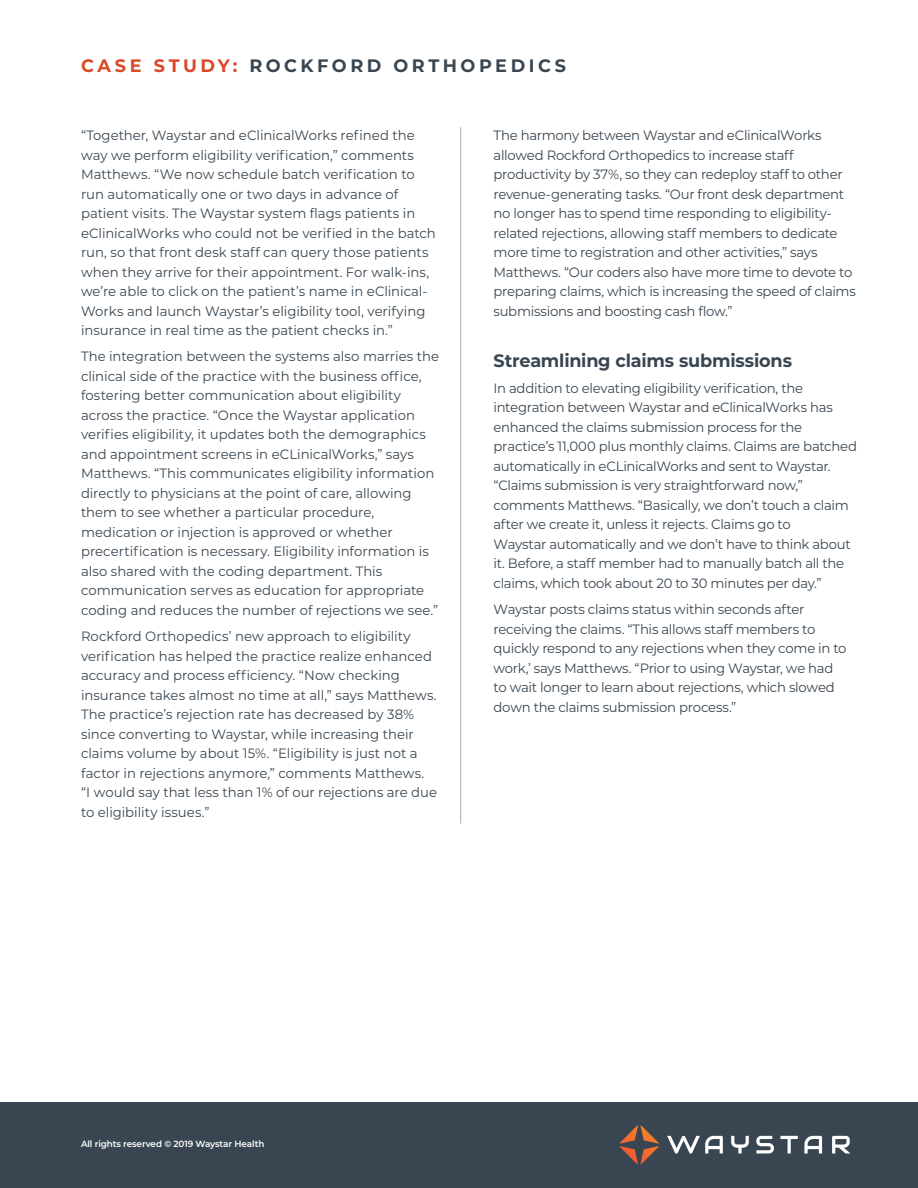
<style>
.page{position:relative;width:918px;height:1188px;background:#fff}
.page>*{position:absolute;margin:0;border:0;box-sizing:border-box;transform-origin:0 0}
.Mont__Body{font:700 18px "Montserrat";letter-spacing:-.015em;color:#394651}
.Bullet_Header{font:700 18px "Montserrat";letter-spacing:.2em;color:#394651}
.Mont__Body-2{font:13.5px/19.5px "Montserrat";letter-spacing:-.01em;color:#394651}
.t1{font:600 9px "Montserrat";letter-spacing:-.01em;color:#fff}
.s1{color:#db4827}
</style>
<div class="page">
<div style="left:0;top:1103px;width:918px;height:85px;background:#394651"></div>
<svg style="left:667px;top:1136px;width:56px;height:18px"></svg>
<svg style="left:731px;top:1136px;width:18px;height:17px"></svg>
<svg style="left:780px;top:1136px;width:18px;height:17px"></svg>
<svg style="left:804px;top:1136px;width:18px;height:17px"></svg>
<svg style="left:832px;top:1136px;width:18px;height:17px"></svg>
<svg style="left:756px;top:1136px;width:18px;height:17px"></svg>
<svg style="left:620px;top:1125px;width:39px;height:39px"></svg>
<hr style="left:460px;top:127px;width:1px;height:697px;background:#4b5966">
<p class="Bullet_Header" style="left:81px;top:53px;width:486px"><span class="s1">CASE STUDY:</span> ROCKFORD ORTHOPEDICS</p>
<p class="Mont__Body-2" style="left:81px;top:125px;width:356px">“Together, Waystar and eClinicalWorks refined the way we perform eligibility verification,” comments Matthews. “We now schedule batch verification to run automatically one or two days in advance of patient visits. The Waystar system flags patients in eClinicalWorks who could not be verified in the batch run, so that front desk staff can query those patients when they arrive for their appointment. For walk-ins, we’re able to click on the patient’s name in eClinical-Works and launch Waystar’s eligibility tool, verifying insurance in real time as the patient checks in.”</p>
<p class="Mont__Body-2" style="left:81px;top:346px;width:360px">The integration between the systems also marries the clinical side of the practice with the business office, fostering better communication about eligibility across the practice. “Once the Waystar application verifies eligibility, it updates both the demographics and appointment screens in eCLinicalWorks,” says Matthews. “This communicates eligibility information directly to physicians at the point of care, allowing them to see whether a particular procedure, medication or injection is approved or whether precertification is necessary. Eligibility information is also shared with the coding department. This communication serves as education for appropriate coding and reduces the number of rejections we see.”</p>
<p class="Mont__Body-2" style="left:81px;top:626px;width:358px">Rockford Orthopedics’ new approach to eligibility verification has helped the practice realize enhanced accuracy and process efficiency. “Now checking insurance takes almost no time at all,” says Matthews.<br>The practice’s rejection rate has decreased by 38% since converting to Waystar, while increasing their claims volume by about 15%. “Eligibility is just not a factor in rejections anymore,” comments Matthews. “I would say that less than 1% of our rejections are due to eligibility issues.”</p>
<p class="Mont__Body-2" style="left:494px;top:125px;width:364px">The harmony between Waystar and eClinicalWorks allowed Rockford Orthopedics to increase staff productivity by 37%, so they can redeploy staff to other revenue-generating tasks. “Our front desk department no longer has to spend time responding to eligibility&shy;related rejections, allowing staff members to dedicate more time to registration and other activities,” says Matthews. “Our coders also have more time to devote to preparing claims, which is increasing the speed of claims submissions and boosting cash flow.”</p>
<p class="Mont__Body" style="left:494px;top:347px;width:300px">Streamlining claims submissions</p>
<p class="Mont__Body-2" style="left:494px;top:378px;width:365px">In addition to elevating eligibility verification, the integration between Waystar and eClinicalWorks has enhanced the claims submission process for the practice’s 11,000 plus monthly claims. Claims are batched automatically in eCLinicalWorks and sent to Waystar. “Claims submission is very straightforward now,” comments Matthews. “Basically, we don’t touch a claim after we create it, unless it rejects. Claims go to<br>Waystar automatically and we don’t have to think about it. Before, a staff member had to manually batch all the claims, which took about 20 to 30 minutes per day.”</p>
<p class="Mont__Body-2" style="left:494px;top:599px;width:354px">Waystar posts claims status within seconds after receiving the claims. “This allows staff members to quickly respond to any rejections when they come in to work,’ says Matthews. “Prior to using Waystar, we had to wait longer to learn about rejections, which slowed down the claims submission process.”</p>
<p class="t1" style="left:81px;top:1138px;width:185px">All rights reserved © 2019 Waystar Health</p>
</div>
